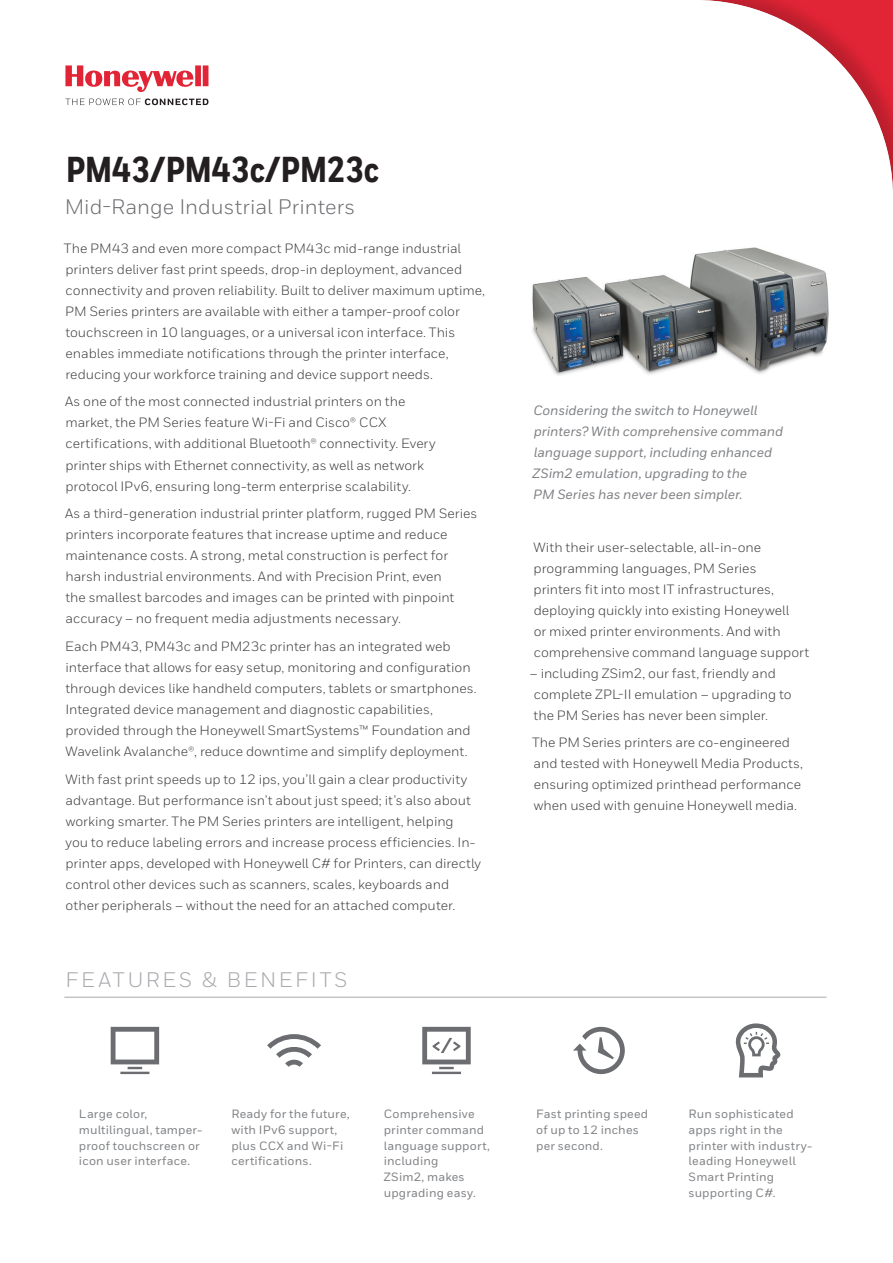
<style>
.page{position:relative;width:893px;height:1263px;background:#fff}
.page>*{position:absolute;margin:0;border:0;box-sizing:border-box;transform-origin:0 0}
.Datasheet__Title_1{font:800 36px "Honeywell Cond";letter-spacing:-.01em;color:#231f20}
.Datasheet__Title_2_1{font:21px "Honeywell Sans";color:#6c6d70}
.Datasheet__Sidebar_H{font:21px "Honeywell Sans";letter-spacing:.13em;color:#a8a9ad}
.Body__less_space{font:13.5px/21px "Honeywell Sans";color:#3e3e3f}
.Product_Caption{font:italic 500 13.5px/21px "Honeywell Sans";letter-spacing:-.005em;color:#808285}
.Datasheet__Sidebar_B{font:500 12px/15.8px "Honeywell Sans";letter-spacing:.015em;color:#808285}
</style>
<div class="page">
<svg style="left:65px;top:65px;width:143px;height:27px"></svg>
<svg style="left:65px;top:98px;width:143px;height:7px"></svg>
<img style="left:532px;top:247px;width:297px;height:129px">
<hr style="left:64px;top:997px;width:762px;height:1px;background:#a8a9ad">
<svg style="left:111px;top:1027px;width:48px;height:47px"></svg>
<svg style="left:267px;top:1034px;width:54px;height:33px"></svg>
<svg style="left:422px;top:1027px;width:49px;height:47px"></svg>
<svg style="left:573px;top:1027px;width:52px;height:47px"></svg>
<svg style="left:735px;top:1023px;width:45px;height:54px"></svg>
<p class="Datasheet__Title_1" style="left:66px;top:147px;width:315px">PM43/PM43c/PM23c</p>
<p class="Datasheet__Title_2_1" style="left:65px;top:194px;width:292px">Mid-Range Industrial Printers</p>
<p class="Body__less_space" style="left:64px;top:238px;width:423px">The PM43 and even more compact PM43c mid-range industrial printers deliver fast print speeds, drop-in deployment, advanced connectivity and proven reliability. Built to deliver maximum uptime, PM Series printers are available with either a tamper-proof color touchscreen in 10 languages, or a universal icon interface. This enables immediate notifications through the printer interface, reducing your workforce training and device support needs.</p>
<p class="Body__less_space" style="left:65px;top:391px;width:372px">As one of the most connected industrial printers on the market, the PM Series feature Wi-Fi and Cisco® CCX certifications, with additional Bluetooth® connectivity. Every printer ships with Ethernet connectivity, as well as network protocol IPv6, ensuring long-term enterprise scalability.</p>
<p class="Body__less_space" style="left:65px;top:503px;width:414px">As a third-generation industrial printer platform, rugged PM Series printers incorporate features that increase uptime and reduce maintenance costs. A strong, metal construction is perfect for harsh industrial environments. And with Precision Print, even<br>the smallest barcodes and images can be printed with pinpoint accuracy – no frequent media adjustments necessary.</p>
<p class="Body__less_space" style="left:65px;top:636px;width:413px">Each PM43, PM43c and PM23c printer has an integrated web interface that allows for easy setup, monitoring and configuration through devices like handheld computers, tablets or smartphones.<br>Integrated device management and diagnostic capabilities, provided through the Honeywell SmartSystems™ Foundation and Wavelink Avalanche®, reduce downtime and simplify deployment.</p>
<p class="Body__less_space" style="left:65px;top:769px;width:417px">With fast print speeds up to 12 ips, you’ll gain a clear productivity advantage. But performance isn’t about just speed; it’s also about working smarter. The PM Series printers are intelligent, helping<br>you to reduce labeling errors and increase process efficiencies. In&shy;printer apps, developed with Honeywell C# for Printers, can directly control other devices such as scanners, scales, keyboards and other peripherals – without the need for an attached computer.</p>
<p class="Datasheet__Sidebar_H" style="left:65px;top:967px;width:284px">FEATURES &amp; BENEFITS</p>
<p class="Product_Caption" style="left:533px;top:400px;width:252px">Considering the switch to Honeywell printers? With comprehensive command language support, including enhanced ZSim2 emulation, upgrading to the<br>PM Series has never been simpler.</p>
<p class="Body__less_space" style="left:533px;top:536px;width:277px">With their user-selectable, all-in-one programming languages, PM Series<br>printers fit into most IT infrastructures, deploying quickly into existing Honeywell<br>or mixed printer environments. And with comprehensive command language support</p>
<p class="Body__less_space" style="left:530px;top:662px;width:263px">– including ZSim2, our fast, friendly and complete ZPL-II emulation – upgrading to the PM Series has never been simpler.</p>
<p class="Body__less_space" style="left:532px;top:732px;width:273px">The PM Series printers are co-engineered and tested with Honeywell Media Products, ensuring optimized printhead performance when used with genuine Honeywell media.</p>
<p class="Datasheet__Sidebar_B" style="left:79px;top:1106px;width:125px">Large color, multilingual, tamper&shy;proof touchscreen or icon user interface.</p>
<p class="Datasheet__Sidebar_B" style="left:231px;top:1106px;width:120px">Ready for the future, with IPv6 support, plus CCX and Wi-Fi certifications.</p>
<p class="Datasheet__Sidebar_B" style="left:384px;top:1106px;width:108px">Comprehensive printer command language support, including<br>ZSim2, makes upgrading easy.</p>
<p class="Datasheet__Sidebar_B" style="left:536px;top:1106px;width:114px">Fast printing speed of up to 12 inches per second.</p>
<p class="Datasheet__Sidebar_B" style="left:689px;top:1106px;width:125px">Run sophisticated apps right in the printer with industry&shy;leading Honeywell<br>Smart Printing supporting C#.</p>
</div>
